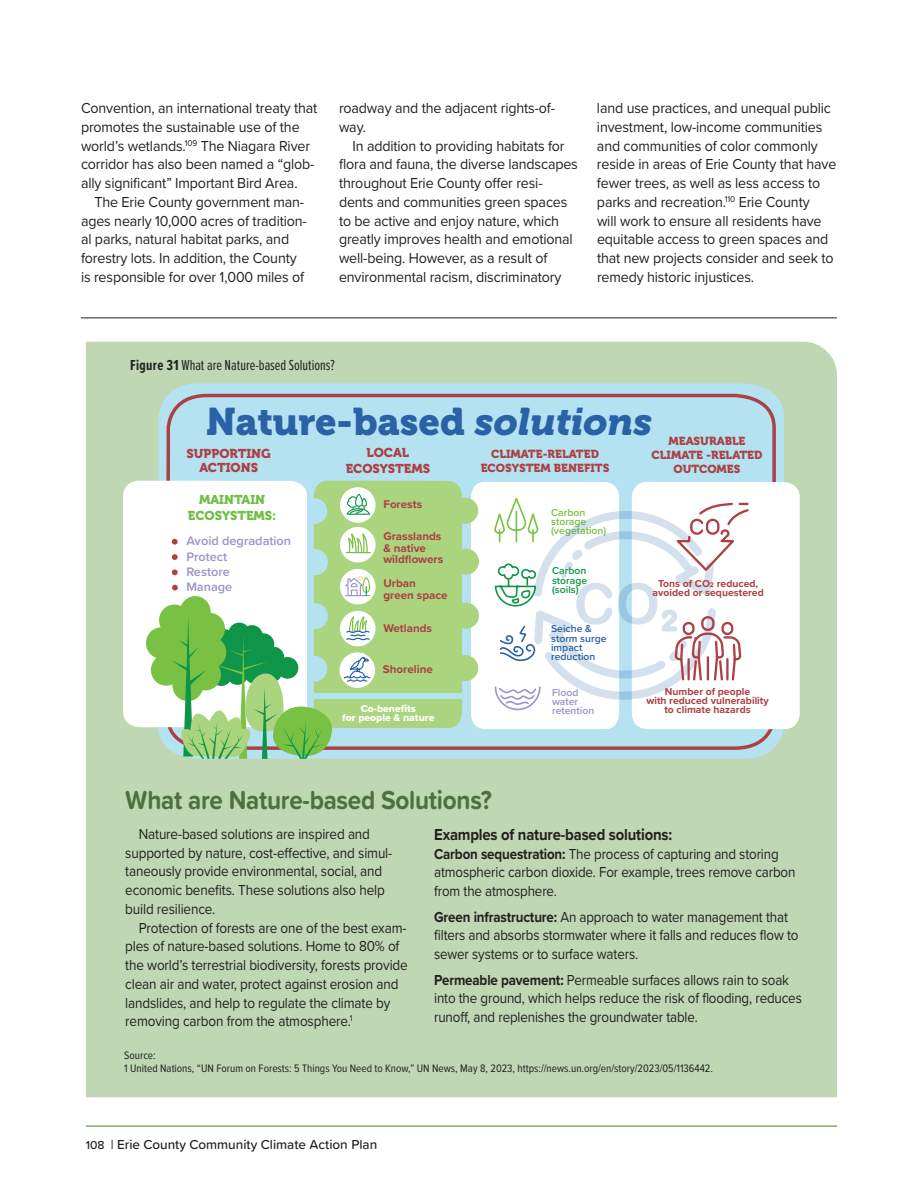
<style>
.page{position:relative;width:918px;height:1188px;background:#fff}
.page>*{position:absolute;margin:0;border:0;box-sizing:border-box;transform-origin:0 0}
.t1{font:38.25px "Museo 900";color:#2a61a7}
.t2{font:700 27px "Proxima Soft";letter-spacing:-.01em;color:#4c703e;scale:.9 1}
.t3{font:700 16.5px "Proxima Nova";letter-spacing:-.01em;color:#231f20;scale:.9 1}
.t4{font:15px/18.8px "Proxima Nova";letter-spacing:-.01em;color:#231f20;scale:.95 1}
.t5{font:15px/18.8px "Proxima Nova";letter-spacing:-.01em;color:#231f20;scale:.9 1}
.t6{font:15px/18.8px "Proxima Nova";letter-spacing:-.01em;color:#231f20;scale:.89 1}
.t7{font:15px "Proxima Nova Ex Cn";color:#231f20}
.t8{font:500 13.5px "Proxima Soft";color:#231f20}
.t9{font:600 12.75px/15.3px "Proxima Nova";color:#9695c9}
.t10{font:12.75px/14px "Museo 900";color:#ac4044;text-align:center}
.t11{font:12.75px/15.3px "Museo 900";color:#6ebe44;text-align:center}
.t12{font:700 11.55px/11.6px "Proxima Nova";color:#ac4044}
.t13{font:11.55px/14px "Museo 900";color:#ac4044;text-align:center}
.t14{font:11.25px/12.8px "Proxima Nova Cond";color:#231f20}
.t15{font:700 10.5px/9.3px "Proxima Nova";color:#ac4044;text-align:center}
.t16{font:600 10.5px/9.3px "Proxima Nova";color:#2a61a7}
.t17{font:10.5px/9.3px "Proxima Nova Extrabld";color:#fff;text-align:center}
.t18{font:600 10.5px/9.3px "Proxima Nova";color:#79c142}
.t19{font:600 10.5px/9.3px "Proxima Nova";color:#0e9547;text-align:justify}
.t20{font:600 10.5px/9.3px "Proxima Nova";color:#9695c9}
.s1{font-weight:700}
.s2{font-style:italic}
.s3{font-size:6.9px}
.s4{font-size:12px}
</style>
<div class="page">
<hr style="left:86px;top:1125px;width:751px;height:2px;background:#7eae64">
<div style="left:86px;top:342px;width:751px;height:755px;background:#bfd7b3"></div>
<hr style="left:81px;top:318px;width:756px;height:1px;background:#231f20">
<svg style="left:158px;top:383px;width:626px;height:377px;background:#b5dfe4"></svg>
<svg style="left:164px;top:392px;width:614px;height:360px;background:#b3d8e5"></svg>
<div style="left:314px;top:694px;width:154px;height:5px;background:#b4e2f0"></div>
<div style="left:452px;top:498px;width:26px;height:26px;background:#abd47e;border-radius:50%"></div>
<div style="left:453px;top:549px;width:26px;height:26px;background:#abd47e;border-radius:50%"></div>
<div style="left:453px;top:603px;width:26px;height:26px;background:#abd47e;border-radius:50%"></div>
<div style="left:452px;top:655px;width:26px;height:26px;background:#abd47e;border-radius:50%"></div>
<svg style="left:123px;top:481px;width:23px;height:246px"></svg>
<svg style="left:471px;top:482px;width:329px;height:247px"></svg>
<svg style="left:146px;top:481px;width:316px;height:278px"></svg>
<p class="t4" style="left:81px;top:98px;width:250px">Convention, an international treaty that promotes the sustainable use of the world’s wetlands.<sup>109</sup> The Niagara River corridor has also been named a “glob&shy;ally significant” Important Bird Area.</p>
<p class="t4" style="left:81px;top:192px;width:239px;text-indent:13px">The Erie County government man&shy;ages nearly 10,000 acres of tradition&shy;al parks, natural habitat parks, and forestry lots. In addition, the County is responsible for over 1,000 miles of</p>
<p class="t4" style="left:339px;top:98px;width:229px">roadway and the adjacent rights-of&shy;way.</p>
<p class="t4" style="left:339px;top:135px;width:253px;text-indent:13px">In addition to providing habitats for flora and fauna, the diverse landscapes throughout Erie County offer resi&shy;dents and communities green spaces to be active and enjoy nature, which greatly improves health and emotional well-being. However, as a result of environmental racism, discriminatory</p>
<p class="t4" style="left:597px;top:98px;width:253px">land use practices, and unequal public investment, low-income communities and communities of color commonly reside in areas of Erie County that have fewer trees, as well as less access to parks and recreation.<sup>110</sup> Erie County<br>will work to ensure all residents have equitable access to green spaces and that new projects consider and seek to remedy historic injustices.</p>
<p class="t7" style="left:130px;top:354px;width:206px"><span class="s1">Figure 31</span> What are Nature-based Solutions?</p>
<h1 class="t1" style="left:206px;top:400px;width:448px">Nature-based <span class="s2">solutions</span></h1>
<p class="t10" style="left:187px;top:447px;width:86px">SUPPORTING<br>ACTIONS</p>
<p class="t10" style="left:346px;top:445px;width:86px;line-height:15.3px">LOCAL<br>ECOSYSTEMS</p>
<p class="t12" style="left:383px;top:499px;width:40px">Forests</p>
<p class="t12" style="left:383px;top:530px;width:61px">Grasslands &amp; native wildflowers</p>
<p class="t13" style="left:652px;top:434px;width:112px">MEASURABLE<br>CLIMATE -RELATED<br>OUTCOMES</p>
<p class="t13" style="left:481px;top:447px;width:130px">CLIMATE-RELATED<br>ECOSYSTEM BENEFITS</p>
<p class="t11" style="left:188px;top:492px;width:90px">MAINTAIN<br>ECOSYSTEMS:</p>
<p class="t9" style="left:186px;top:533px;width:106px">Avoid degradation<br>Protect<br>Restore<br>Manage</p>
<p class="t18" style="left:551px;top:507px;width:57px">Carbon storage (vegetation)</p>
<p class="t19" style="left:552px;top:566px;width:37px">Carbon storage (soils)</p>
<p class="t16" style="left:551px;top:624px;width:57px">Seiche &amp; storm surge impact reduction</p>
<p class="t20" style="left:552px;top:687px;width:44px">Flood water retention</p>
<p class="t12" style="left:383px;top:578px;width:66px">Urban green space</p>
<p class="t15" style="left:653px;top:579px;width:113px">Tons of CO<span class="s3">2</span> reduced, avoided or sequestered</p>
<p class="t12" style="left:383px;top:622px;width:50px">Wetlands</p>
<p class="t12" style="left:383px;top:663px;width:51px">Shoreline</p>
<p class="t15" style="left:646px;top:686px;width:124px">Number of people<br>with reduced vulnerability to climate hazards</p>
<p class="t17" style="left:342px;top:704px;width:94px">Co-benefits<br>for people &amp; nature</p>
<h2 class="t2" style="left:125px;top:780px;width:409px">What are Nature-based Solutions?</h2>
<p class="t5" style="left:125px;top:824px;width:298px;text-indent:14px">Nature-based solutions are inspired and supported by nature, cost-effective, and simul&shy;taneously provide environmental, social, and economic benefits. These solutions also help build resilience.</p>
<p class="t5" style="left:125px;top:918px;width:315px;text-indent:14px">Protection of forests are one of the best exam&shy;ples of nature-based solutions. Home to 80% of the world’s terrestrial biodiversity, forests provide clean air and water, protect against erosion and landslides, and help to regulate the climate by removing carbon from the atmosphere.<sup>1</sup></p>
<p class="t3" style="left:434px;top:822px;width:266px">Examples of nature-based solutions:</p>
<p class="t6" style="left:434px;top:844px;width:407px"><span class="s1">Carbon sequestration:</span> The process of capturing and storing atmospheric carbon dioxide. For example, trees remove carbon from the atmosphere.</p>
<p class="t6" style="left:434px;top:907px;width:411px"><span class="s1">Green infrastructure:</span> An approach to water management that filters and absorbs stormwater where it falls and reduces flow to sewer systems or to surface waters.</p>
<p class="t6" style="left:434px;top:970px;width:415px"><span class="s1">Permeable pavement:</span> Permeable surfaces allows rain to soak into the ground, which helps reduce the risk of flooding, reduces runoff, and replenishes the groundwater table.</p>
<p class="t14" style="left:124px;top:1049px;width:590px">Source:<br>1 United Nations, “UN Forum on Forests: 5 Things You Need to Know,” UN News, May 8, 2023, https://news.un.org/en/story/2023/05/1136442.</p>
<p class="t8" style="left:86px;top:1134px;width:293px"><span class="s4">108</span> | Erie County Community Climate Action Plan</p>
</div>
